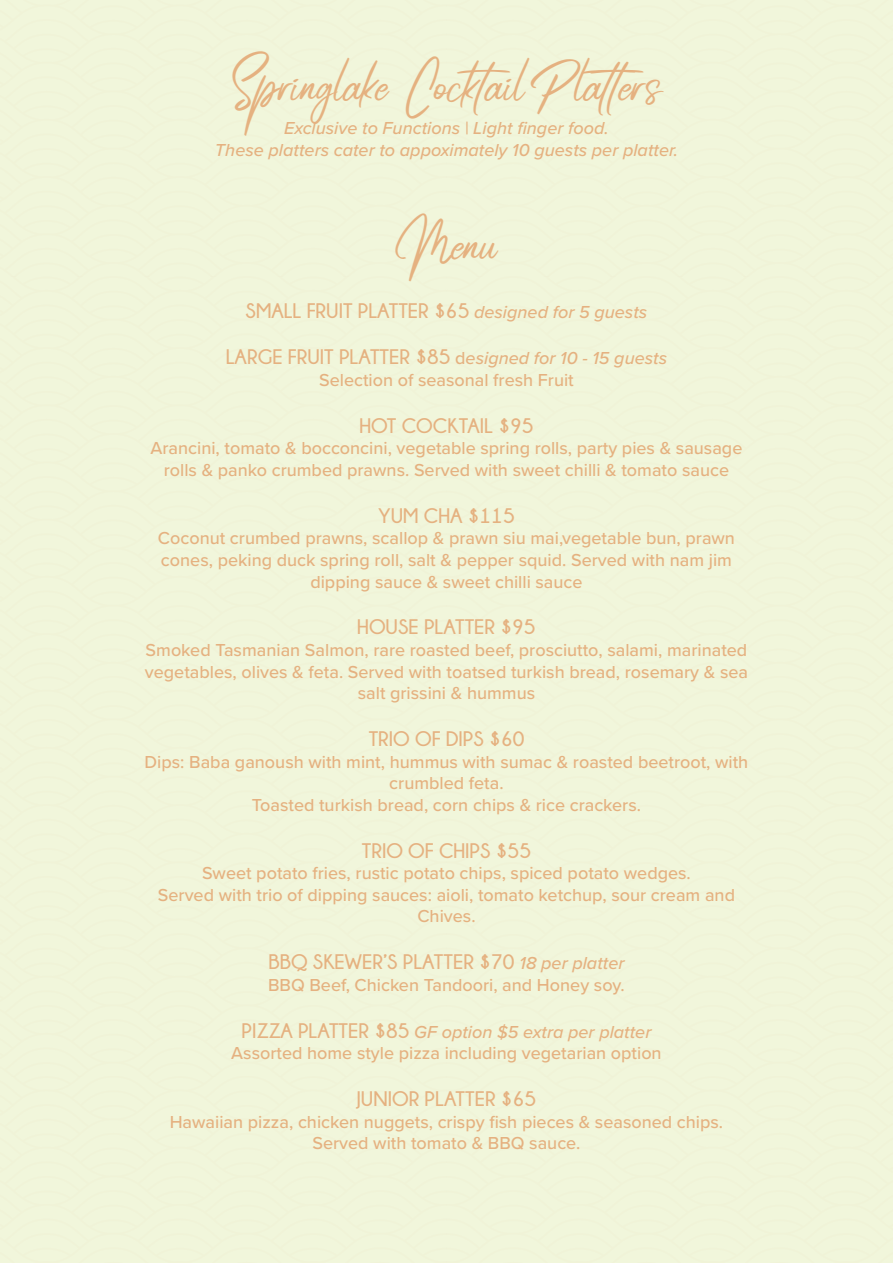
<style>
.page{position:relative;width:893px;height:1263px;background:#fff}
.page>*{position:absolute;margin:0;border:0;box-sizing:border-box;transform-origin:0 0}
.t1{font:37.5px "Radicalis";color:#e5b180}
.t2{font:700 21px "Champagne&Limousines";color:#e5b180}
.t3{font:500 18px/21.6px "Proxima Nova";color:#e5b180;text-align:center}
.t4{font:italic 500 18px "Proxima Nova";color:#e5b180}
.s1{font-family:"Proxima Nova";font-weight:500;font-style:italic;font-size:18px}
.s2{font-family:"Champagne&Limousines";font-weight:700;font-style:normal;font-size:21px}
.s3{font-style:normal}
</style>
<div class="page">
<div style="left:0;top:0;width:446px;height:276px;background:#f1f6db"></div>
<div style="left:0;top:276px;width:446px;height:400px;background:#f1f6db"></div>
<div style="left:0;top:676px;width:446px;height:400px;background:#f1f6db"></div>
<div style="left:0;top:1076px;width:446px;height:187px;background:#f1f6db"></div>
<div style="left:446px;top:0;width:447px;height:276px;background:#f1f6db"></div>
<div style="left:446px;top:276px;width:447px;height:400px;background:#f1f6db"></div>
<div style="left:446px;top:676px;width:447px;height:400px;background:#f1f6db"></div>
<div style="left:446px;top:1076px;width:447px;height:187px;background:#f1f6db"></div>
<p class="t1" style="left:230px;top:77px;width:437px">Springlake Cocktail Platters</p>
<p class="t4" style="left:284px;top:114px;width:326px">Exclusive to Functions | Light finger food.</p>
<p class="t4" style="left:215px;top:136px;width:464px">These platters cater to appoximately 10 guests per platter.</p>
<p class="t1" style="left:396px;top:236px;width:103px">Menu</p>
<p class="t2" style="left:246px;top:299px;width:403px">SMALL FRUIT PLATTER $65 <span class="s1">designed for 5 guests</span></p>
<p class="t4" style="left:226px;top:345px;width:443px"><span class="s2">LARGE FRUIT PLATTER $85</span> <span class="s3">d</span>esigned for 10 - 15 guests</p>
<p class="t3" style="left:319px;top:368px;width:256px">Selection of seasonal fresh Fruit</p>
<p class="t2" style="left:359px;top:414px;width:176px">HOT COCKTAIL $95</p>
<p class="t3" style="left:151px;top:437px;width:593px">Arancini, tomato &amp; bocconcini, vegetable spring rolls, party pies &amp; sausage rolls &amp; panko crumbed prawns. Served with sweet chilli &amp; tomato sauce</p>
<p class="t2" style="left:378px;top:504px;width:138px">YUM CHA $115</p>
<p class="t3" style="left:158px;top:527px;width:579px">Coconut crumbed prawns, scallop &amp; prawn siu mai,vegetable bun, prawn cones, peking duck spring roll, salt &amp; pepper squid. Served with nam jim dipping sauce &amp; sweet chilli sauce</p>
<p class="t2" style="left:357px;top:615px;width:180px">HOUSE PLATTER $95</p>
<p class="t3" style="left:145px;top:638px;width:605px">Smoked Tasmanian Salmon, rare roasted beef, prosciutto, salami, marinated vegetables, olives &amp; feta. Served with toatsed turkish bread, rosemary &amp; sea salt grissini &amp; hummus</p>
<p class="t2" style="left:369px;top:727px;width:157px">TRIO OF DIPS $60</p>
<p class="t3" style="left:145px;top:750px;width:605px">Dips: Baba ganoush with mint, hummus with sumac &amp; roasted beetroot, with crumbled feta.</p>
<p class="t3" style="left:252px;top:793px;width:391px">Toasted turkish bread, corn chips &amp; rice crackers.</p>
<p class="t2" style="left:362px;top:839px;width:171px">TRIO OF CHIPS $55</p>
<p class="t3" style="left:202px;top:862px;width:490px">Sweet potato fries, rustic potato chips, spiced potato wedges.</p>
<p class="t3" style="left:158px;top:883px;width:579px">Served with trio of dipping sauces: aioli, tomato ketchup, sour cream and<br>Chives.</p>
<p class="t2" style="left:268px;top:950px;width:358px">BBQ SKEWER’S PLATTER $70 <span class="s1">18 per platter</span></p>
<p class="t3" style="left:268px;top:973px;width:358px">BBQ Beef, Chicken Tandoori, and Honey soy.</p>
<p class="t4" style="left:242px;top:1018px;width:411px"><span class="s2">PIZZA PLATTER $85</span> GF option $5 extra per platter</p>
<p class="t3" style="left:231px;top:1042px;width:432px">Assorted home style pizza including vegetarian option</p>
<p class="t2" style="left:357px;top:1087px;width:181px">JUNIOR PLATTER $65</p>
<p class="t3" style="left:170px;top:1110px;width:555px">Hawaiian pizza, chicken nuggets, crispy fish pieces &amp; seasoned chips.</p>
<p class="t3" style="left:312px;top:1132px;width:270px">Served with tomato &amp; BBQ sauce.</p>
</div>
